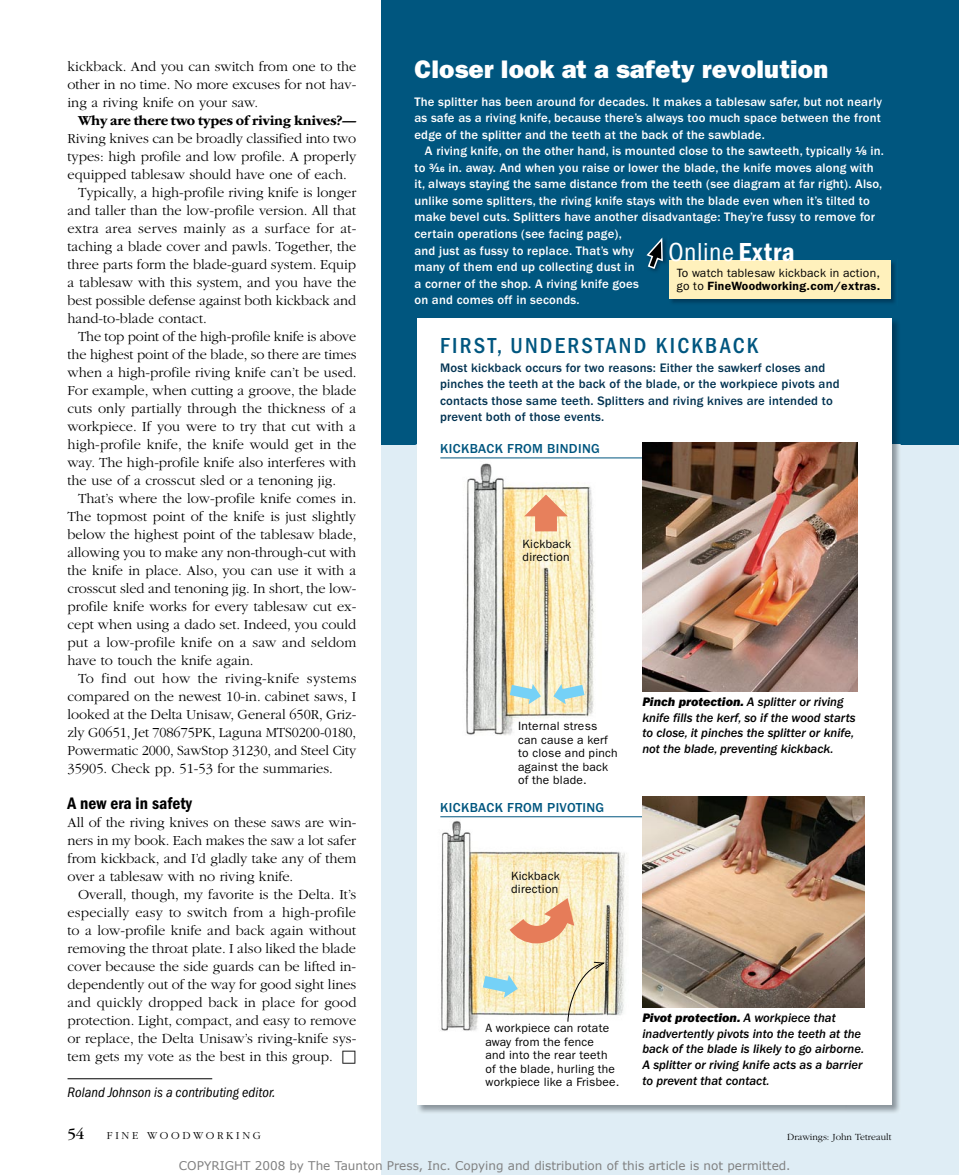
<style>
.page{position:relative;width:959px;height:1175px;background:#fff}
.page>*{position:absolute;margin:0;border:0;box-sizing:border-box;transform-origin:0 0}
.t1{font:condensed 27px "ITC Franklin Gothic Std";letter-spacing:.02em;color:#fff}
.t2{font:25.5px "ITC Franklin Gothic Std Hvy";letter-spacing:.005em;color:#fff}
.t3{font:500 condensed 22.5px "ITC Franklin Gothic Std";letter-spacing:.1em;color:#00567f}
.t4{font:17.25px "ITC Franklin Gothic Std Dm Cd";letter-spacing:.005em;color:#000}
.t5{font:16.05px "ITC Garamond Std";color:#000}
.t6{font:300 14.4px/18px "ITC Garamond Std";color:#000;text-align:justify}
.t7{font:700 14.4px "ITC Garamond Std";letter-spacing:-.02em;color:#000}
.t8{font:300 14.4px "ITC Garamond Std";letter-spacing:.025em;color:#000}
.t9{font:italic condensed 14.25px "ITC Franklin Gothic Std";letter-spacing:.005em;color:#000}
.t10{font:500 13.5px "ITC Franklin Gothic Std";letter-spacing:.025em;color:#00567f}
.t11{font:500 12.75px/16.5px "ITC Franklin Gothic Std";letter-spacing:.015em;color:#fff;text-align:justify}
.t12{font:12.75px/15.8px "ITC Franklin Gothic Std Med It";color:#000}
.t13{font:500 12.75px/16.5px "ITC Franklin Gothic Std";letter-spacing:.015em;color:#003251}
.t14{font:12.75px "ITC Franklin Gothic Std Hvy It";color:#000}
.t15{font:12px/13.5px "ITC Franklin Gothic Std";letter-spacing:.02em;color:#000}
.t16{font:12px "Verdana";color:#808080}
.t17{font:300 11.1px "ITC Garamond Std";letter-spacing:.24em;color:#000}
.t18{font:300 9.75px "ITC Garamond Std";color:#000}
.s1{font-weight:600}
.s2{font-weight:600;font-size:7.8px}
.s3{font-family:"ITC Franklin Gothic Std Dm Cd";font-stretch:normal}
.s4{font-family:"ITC Franklin Gothic Std Hvy It"}
.s5{font-family:"ITC Franklin Gothic Std Med It"}
</style>
<div class="page">
<div style="left:381px;top:0;width:577px;height:1174px;background:#dfedf5"></div>
<div style="left:381px;top:0;width:577px;height:444px;background:#00567f"></div>
<hr style="left:68px;top:1078px;width:144px;height:1px;background:#000">
<img style="left:416px;top:444px;width:53px;height:669px">
<img style="left:847px;top:444px;width:53px;height:669px">
<img style="left:469px;top:1104px;width:378px;height:9px">
<img style="left:891px;top:318px;width:7px;height:126px">
<div style="left:417px;top:318px;width:474px;height:786px;background:#fff"></div>
<hr style="left:440px;top:457px;width:267px;height:1px;background:#00567f">
<hr style="left:440px;top:816px;width:267px;height:1px;background:#00567f">
<img style="left:642px;top:443px;width:215px;height:248px">
<img style="left:642px;top:796px;width:222px;height:211px">
<img style="left:466px;top:463px;width:128px;height:272px">
<svg style="left:553px;top:684px;width:31px;height:20px"></svg>
<svg style="left:510px;top:684px;width:31px;height:20px"></svg>
<svg style="left:524px;top:494px;width:44px;height:37px;background:#f0b891"></svg>
<img style="left:440px;top:820px;width:185px;height:211px">
<svg style="left:567px;top:961px;width:38px;height:61px;background:#ebe1c0"></svg>
<svg style="left:483px;top:975px;width:35px;height:22px"></svg>
<svg style="left:492px;top:895px;width:90px;height:57px;background:#f4d1aa"></svg>
<img style="left:671px;top:260px;width:224px;height:43px">
<div style="left:669px;top:260px;width:221px;height:39px;background:#fff1bc"></div>
<img style="left:652px;top:240px;width:14px;height:31px">
<svg style="left:646px;top:237px;width:17px;height:33px"></svg>
<p class="t6" style="left:68px;top:57px;width:290px">kickback. And you can switch from one to the other in no time. No more excuses for not hav&shy;ing a riving knife on your saw.</p>
<p class="t7" style="left:78px;top:112px;width:280px">Why are there two types of riving knives?—</p>
<p class="t6" style="left:68px;top:129px;width:290px">riving knives can be broadly classified into two</p>
<p class="t6" style="left:68px;top:147px;width:290px">types: high profile and low profile. A properly</p>
<p class="t6" style="left:68px;top:165px;width:281px">equipped tablesaw should have one of each.</p>
<p class="t6" style="left:78px;top:183px;width:280px">Typically, a high-profile riving knife is longer</p>
<p class="t6" style="left:68px;top:201px;width:290px">and taller than the low-profile version. All that</p>
<p class="t6" style="left:68px;top:219px;width:290px">extra area serves mainly as a surface for at-</p>
<p class="t6" style="left:68px;top:237px;width:290px">taching a blade cover and pawls. Together, the</p>
<p class="t6" style="left:68px;top:255px;width:290px">three parts form the blade-guard system. Equip</p>
<p class="t6" style="left:68px;top:273px;width:290px">a tablesaw with this system, and you have the</p>
<p class="t6" style="left:68px;top:291px;width:290px">best possible defense against both kickback and</p>
<p class="t6" style="left:68px;top:309px;width:141px">hand-to-blade contact.</p>
<p class="t6" style="left:78px;top:327px;width:279px">The top point of the high-profile knife is above</p>
<p class="t6" style="left:68px;top:345px;width:290px">the highest point of the blade, so there are times</p>
<p class="t6" style="left:68px;top:363px;width:291px">when a high-profile riving knife can’t be used.</p>
<p class="t6" style="left:68px;top:381px;width:290px">For example, when cutting a groove, the blade</p>
<p class="t6" style="left:68px;top:399px;width:290px">cuts only partially through the thickness of a</p>
<p class="t6" style="left:68px;top:417px;width:290px">workpiece. If you were to try that cut with a</p>
<p class="t6" style="left:68px;top:435px;width:290px">high-profile knife, the knife would get in the</p>
<p class="t6" style="left:68px;top:453px;width:290px">way. The high-profile knife also interferes with</p>
<p class="t6" style="left:68px;top:471px;width:270px">the use of a crosscut sled or a tenoning jig.</p>
<p class="t6" style="left:78px;top:489px;width:280px">That’s where the low-profile knife comes in.</p>
<p class="t6" style="left:68px;top:507px;width:290px">The topmost point of the knife is just slightly</p>
<p class="t6" style="left:68px;top:525px;width:290px">below the highest point of the tablesaw blade,</p>
<p class="t6" style="left:68px;top:543px;width:290px">allowing you to make any non-through-cut with</p>
<p class="t6" style="left:68px;top:561px;width:290px">the knife in place. Also, you can use it with a</p>
<p class="t6" style="left:68px;top:579px;width:290px">crosscut sled and tenoning jig. In short, the low-</p>
<p class="t6" style="left:68px;top:597px;width:290px">profile knife works for every tablesaw cut ex-</p>
<p class="t6" style="left:68px;top:615px;width:290px">cept when using a dado set. Indeed, you could</p>
<p class="t6" style="left:68px;top:633px;width:290px">put a low-profile knife on a saw and seldom</p>
<p class="t6" style="left:68px;top:651px;width:187px">have to touch the knife again.</p>
<p class="t8" style="left:78px;top:670px;width:280px">To find out how the riving-knife systems</p>
<p class="t6" style="left:68px;top:687px;width:290px">compared on the newest 10-in. cabinet saws, I</p>
<p class="t6" style="left:68px;top:705px;width:290px">looked at the Delta Unisaw, general 650r, griz-</p>
<p class="t6" style="left:68px;top:723px;width:290px">zly g0651, Jet 708675pk, Laguna MTs0200-0180,</p>
<p class="t6" style="left:68px;top:741px;width:290px">powermatic 2000, sawstop 31230, and steel City</p>
<p class="t6" style="left:68px;top:759px;width:267px">35905. Check pp. 51-53 for the summaries.</p>
<p class="t4" style="left:68px;top:793px;width:126px">A new era in safety</p>
<p class="t6" style="left:68px;top:813px;width:290px">All of the riving knives on these saws are win&shy;ners in my book. Each makes the saw a lot safer from kickback, and I’d gladly take any of them over a tablesaw with no riving knife.</p>
<p class="t6" style="left:68px;top:885px;width:290px;text-indent:10px">overall, though, my favorite is the Delta. It’s especially easy to switch from a high-profile to a low-profile knife and back again without removing the throat plate. I also liked the blade cover because the side guards can be lifted in&shy;dependently out of the way for good sight lines and quickly dropped back in place for good protection. Light, compact, and easy to remove or replace, the Delta Unisaw’s riving-knife sys&shy;tem gets my vote as the best in this group. •</p>
<p class="t9" style="left:68px;top:1084px;width:210px">Roland Johnson is a contributing editor.</p>
<h2 class="t2" style="left:414px;top:54px;width:415px">Closer look at a safety revolution</h2>
<p class="t11" style="left:414px;top:94px;width:469px">The splitter has been around for decades. It makes a tablesaw safer, but not nearly as safe as a riving knife, because there’s always too much space between the front edge of the splitter and the teeth at the back of the sawblade.</p>
<p class="t11" style="left:414px;top:143px;width:471px;text-align:left;text-indent:11px">A riving knife, on the other hand, is mounted close to the sawteeth, typically <sup>1</sup><span class="s1">⁄</span><span class="s2">8</span> in. to <sup>3</sup><span class="s1">⁄</span><span class="s2">16</span> in. away. And when you raise or lower the blade, the knife moves along with it, always staying the same distance from the teeth (see diagram at far right). Also, unlike some splitters, the riving knife stays with the blade even when it’s tilted to make bevel cuts. Splitters have another disadvantage: They’re fussy to remove for certain operations (see facing page),<br>and just as fussy to replace. That’s why<br>many of them end up collecting dust in<br>a corner of the shop. A riving knife goes<br>on and comes off in seconds.</p>
<h3 class="t3" style="left:440px;top:332px;width:319px">FIRST, UNDERSTAND KICKBACK</h3>
<h1 class="t1" style="left:668px;top:236px;width:128px">Online <span class="s3">Extra</span></h1>
<p class="t15" style="left:676px;top:266px;width:205px">To watch tablesaw kickback in action, go to <span class="s1">fineWoodworking.com/extras.</span></p>
<p class="t13" style="left:440px;top:359px;width:401px">Most kickback occurs for two reasons: Either the sawkerf closes and pinches the teeth at the back of the blade, or the workpiece pivots and contacts those same teeth. Splitters and riving knives are intended to prevent both of those events.</p>
<p class="t10" style="left:440px;top:441px;width:161px">KICKBACK FROM BINDING</p>
<p class="t15" style="left:522px;top:537px;width:50px">Kickback direction</p>
<p class="t15" style="left:518px;top:719px;width:101px">Internal stress can cause a kerf to close and pinch against the back of the blade.</p>
<p class="t10" style="left:440px;top:800px;width:165px">KICKBACK FROM PIVOTING</p>
<p class="t15" style="left:511px;top:868px;width:50px">Kickback direction</p>
<p class="t12" style="left:642px;top:694px;width:215px"><span class="s4">Pinch protection.</span> A splitter or riving knife fills the kerf, so if the wood starts to close, it pinches the splitter or knife, not the blade, preventing kickback.</p>
<p class="t15" style="left:485px;top:1021px;width:135px">A workpiece can rotate away from the fence<br>and into the rear teeth of the blade, hurling the workpiece like a Frisbee.</p>
<p class="t14" style="left:642px;top:1010px;width:195px">Pivot protection. <span class="s5">A workpiece that</span></p>
<p class="t12" style="left:642px;top:1025px;width:223px">inadvertently pivots into the teeth at the back of the blade is likely to go airborne.<br>A splitter or riving knife acts as a barrier to prevent that contact.</p>
<p class="t5" style="left:68px;top:1124px;width:18px">54</p>
<p class="t17" style="left:107px;top:1129px;width:155px">FINE WooDWorkINg</p>
<p class="t18" style="left:787px;top:1131px;width:106px">Drawings: John Tetreault</p>
<p class="t16" style="left:179px;top:1158px;width:613px">COPYRIGHT 2008 by The Taunton Press, Inc. Copying and distribution of this article is not permitted.</p>
</div>
